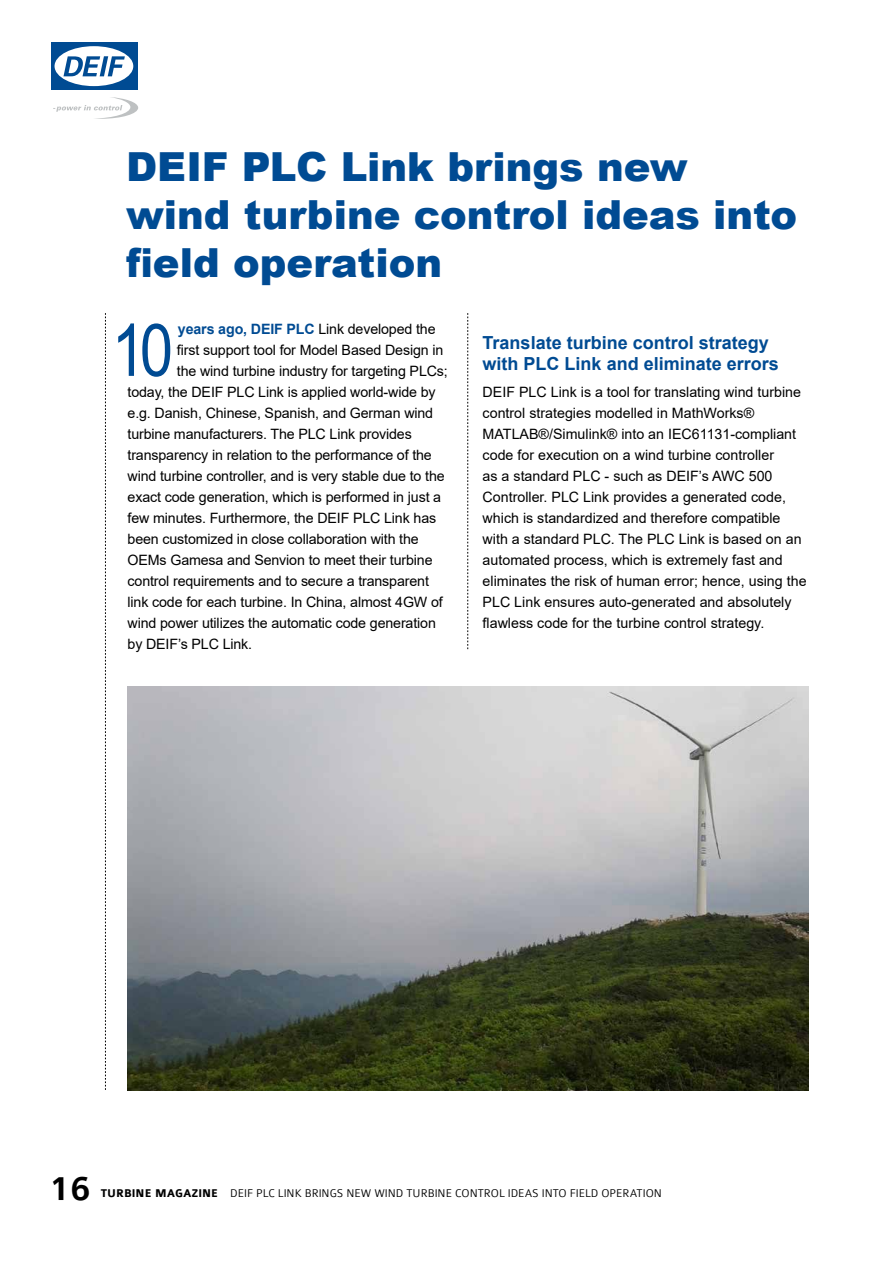
<style>
.page{position:relative;width:893px;height:1263px;background:#fff}
.page>*{position:absolute;margin:0;border:0;box-sizing:border-box;transform-origin:0 0}
.t1{font:72.9px "Arial Narrow";color:#004b93}
.t2{font:900 40.05px/48px "Arial";color:#004b93}
.t3{font:500 37.5px "Colaborate";color:#000}
.t4{font:700 18px/21px "Arial";color:#004b93}
.t5{font:14.25px/21px "Arial";letter-spacing:-.01em;color:#000}
.t6{font:700 14.25px "Arial";letter-spacing:-.01em;color:#004b93}
.t7{font:300 12px "Colaborate";color:#000}
.s1{font-weight:400;color:#000}
.s2{font-weight:700}
</style>
<div class="page">
<svg style="left:105px;top:313px;width:1px;height:777px"></svg>
<svg style="left:467px;top:313px;width:1px;height:336px"></svg>
<div style="left:51px;top:43px;width:86px;height:47px;background:#004b93"></div>
<div style="left:55px;top:46px;width:78px;height:40px;background:#fff;border-radius:50%"></div>
<svg style="left:63px;top:56px;width:62px;height:20px"></svg>
<svg style="left:53px;top:97px;width:85px;height:22px"></svg>
<img style="left:128px;top:687px;width:680px;height:403px">
<h2 class="t2" style="left:126px;top:141px;width:673px">DEIF PLC Link brings new wind turbine control ideas into field operation</h2>
<h1 class="t1" style="left:112px;top:297px;width:63px">10</h1>
<p class="t6" style="left:178px;top:319px;width:259px">years ago, DEIF PLC <span class="s1">Link developed the</span></p>
<p class="t5" style="left:177px;top:339px;width:268px">first support tool for Model Based Design in</p>
<p class="t5" style="left:177px;top:360px;width:272px">the wind turbine industry for targeting PLCs;</p>
<p class="t5" style="left:128px;top:381px;width:310px">today, the DEIF PLC Link is applied world-wide by</p>
<p class="t5" style="left:128px;top:402px;width:307px">e.g. Danish, Chinese, Spanish, and German wind</p>
<p class="t5" style="left:128px;top:423px;width:286px">turbine manufacturers. The PLC Link provides</p>
<p class="t5" style="left:128px;top:444px;width:306px">transparency in relation to the performance of the</p>
<p class="t5" style="left:128px;top:465px;width:319px">wind turbine controller, and is very stable due to the</p>
<p class="t5" style="left:128px;top:486px;width:315px">exact code generation, which is performed in just a</p>
<p class="t5" style="left:128px;top:507px;width:310px">few minutes. Furthermore, the DEIF PLC Link has</p>
<p class="t5" style="left:128px;top:528px;width:293px">been customized in close collaboration with the</p>
<p class="t5" style="left:128px;top:549px;width:306px">OEMs Gamesa and Senvion to meet their turbine</p>
<p class="t5" style="left:128px;top:570px;width:303px">control requirements and to secure a transparent</p>
<p class="t5" style="left:128px;top:591px;width:317px">link code for each turbine. In China, almost 4GW of</p>
<p class="t5" style="left:128px;top:612px;width:310px">wind power utilizes the automatic code generation</p>
<p class="t5" style="left:128px;top:633px;width:126px">by DEIF’s PLC Link.</p>
<p class="t4" style="left:483px;top:332px;width:298px">Translate turbine control strategy with PLC Link and eliminate errors</p>
<p class="t5" style="left:483px;top:381px;width:325px">DEIF PLC Link is a tool for translating wind turbine control strategies modelled in MathWorks® MATLAB®/Simulink® into an IEC61131-compliant code for execution on a wind turbine controller<br>as a standard PLC - such as DEIF’s AWC 500<br>Controller. PLC Link provides a generated code, which is standardized and therefore compatible with a standard PLC. The PLC Link is based on an automated process, which is extremely fast and eliminates the risk of human error; hence, using the PLC Link ensures auto-generated and absolutely flawless code for the turbine control strategy.</p>
<h3 class="t3" style="left:49px;top:1168px;width:43px">16</h3>
<p class="t7" style="left:101px;top:1186px;width:563px"><span class="s2">TURBINE MAGAZINE</span> DEIF PLC LINK BRINGS NEW WIND TURBINE CONTROL IDEAS INTO FIELD OPERATION</p>
</div>
